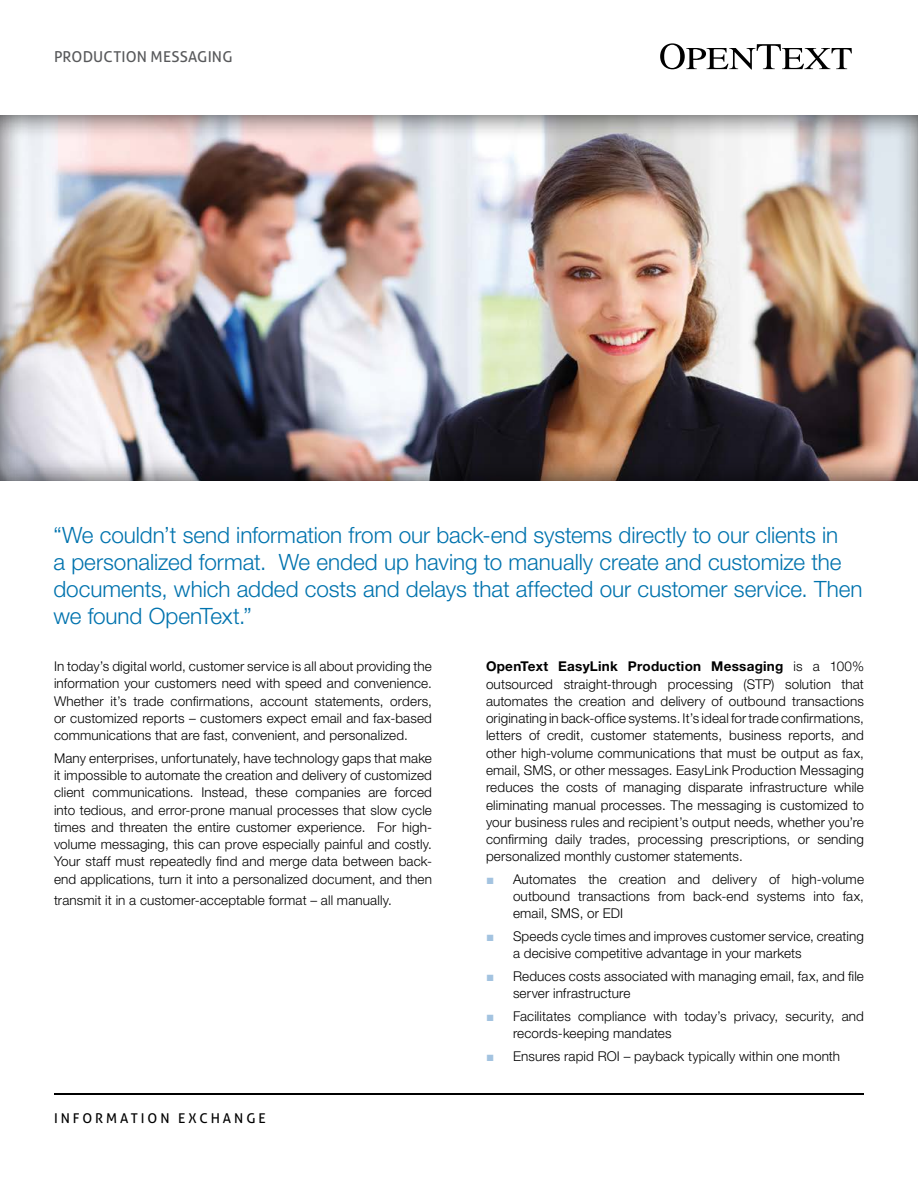
<style>
.page{position:relative;width:918px;height:1188px;background:#fff}
.page>*{position:absolute;margin:0;border:0;box-sizing:border-box;transform-origin:0 0}
.t1{font:300 22.5px/27px "Helvetica Neue LT Std";letter-spacing:-.005em;color:#0073ae}
.t2{font:15px "Aller Mod";letter-spacing:.01em;color:#58595b}
.t3{font:300 13.5px/17.2px "Helvetica Neue LT Std";letter-spacing:.01em;color:#000;text-align:justify}
.t4{font:13.5px "Aller";letter-spacing:.215em;color:#000}
.s1{font-weight:700}
.s2{font-family:"Arial";font-weight:400;color:#a3c3e0}
</style>
<div class="page">
<hr style="left:54px;top:1094px;width:810px;height:1px;background:#000">
<svg style="left:660px;top:43px;width:192px;height:26px"></svg>
<div style="left:0;top:107px;width:918px;height:375px;background:#000;opacity:.75"></div>
<p class="t2" style="left:54px;top:48px;width:180px">PRODUCTION MESSAGING</p>
<p class="t1" style="left:53px;top:521px;width:811px">“We couldn’t send information from our back-end systems directly to our clients in<br>a personalized format. We ended up having to manually create and customize the documents, which added costs and delays that affected our customer service. Then we found OpenText.”</p>
<p class="t3" style="left:54px;top:657px;width:379px">In today’s digital world, customer service is all about providing the information your customers need with speed and convenience.<br>Whether it’s trade confirmations, account statements, orders, or customized reports – customers expect email and fax-based communications that are fast, convenient, and personalized.</p>
<p class="t3" style="left:54px;top:749px;width:380px">Many enterprises, unfortunately, have technology gaps that make it impossible to automate the creation and delivery of customized client communications. Instead, these companies are forced into tedious, and error-prone manual processes that slow cycle times and threaten the entire customer experience. For high&shy;volume messaging, this can prove especially painful and costly.<br>Your staff must repeatedly find and merge data between back&shy;end applications, turn it into a personalized document, and then</p>
<p class="t3" style="left:54px;top:891px;width:339px">transmit it in a customer-acceptable format – all manually.</p>
<p class="t3" style="left:486px;top:658px;width:380px"><span class="s1">OpenText EasyLink Production Messaging</span> is a 100% outsourced straight-through processing (STP) solution that automates the creation and delivery of outbound transactions originating in back-office systems. It’s ideal for trade confirmations, letters of credit, customer statements, business reports, and other high-volume communications that must be output as fax, email, SMS, or other messages. EasyLink Production Messaging reduces the costs of managing disparate infrastructure while eliminating manual processes. The messaging is customized to your business rules and recipient’s output needs, whether you’re confirming daily trades, processing prescriptions, or sending personalized monthly customer statements.</p>
<p class="t3" style="left:513px;top:870px;width:353px;text-indent:-27px"><span class="s2">■</span> Automates the creation and delivery of high-volume outbound transactions from back-end systems into fax, email, SMS, or EDI</p>
<p class="t3" style="left:513px;top:927px;width:353px;text-indent:-27px"><span class="s2">■</span> Speeds cycle times and improves customer service, creating a decisive competitive advantage in your markets</p>
<p class="t3" style="left:513px;top:967px;width:352px;text-indent:-27px"><span class="s2">■</span> Reduces costs associated with managing email, fax, and file server infrastructure</p>
<p class="t3" style="left:513px;top:1007px;width:353px;text-indent:-27px"><span class="s2">■</span> Facilitates compliance with today’s privacy, security, and records-keeping mandates</p>
<p class="t3" style="left:486px;top:1047px;width:356px"><span class="s2">■</span> Ensures rapid ROI – payback typically within one month</p>
<p class="t4" style="left:54px;top:1110px;width:213px">INFORMATION EXCHANGE</p>
</div>
